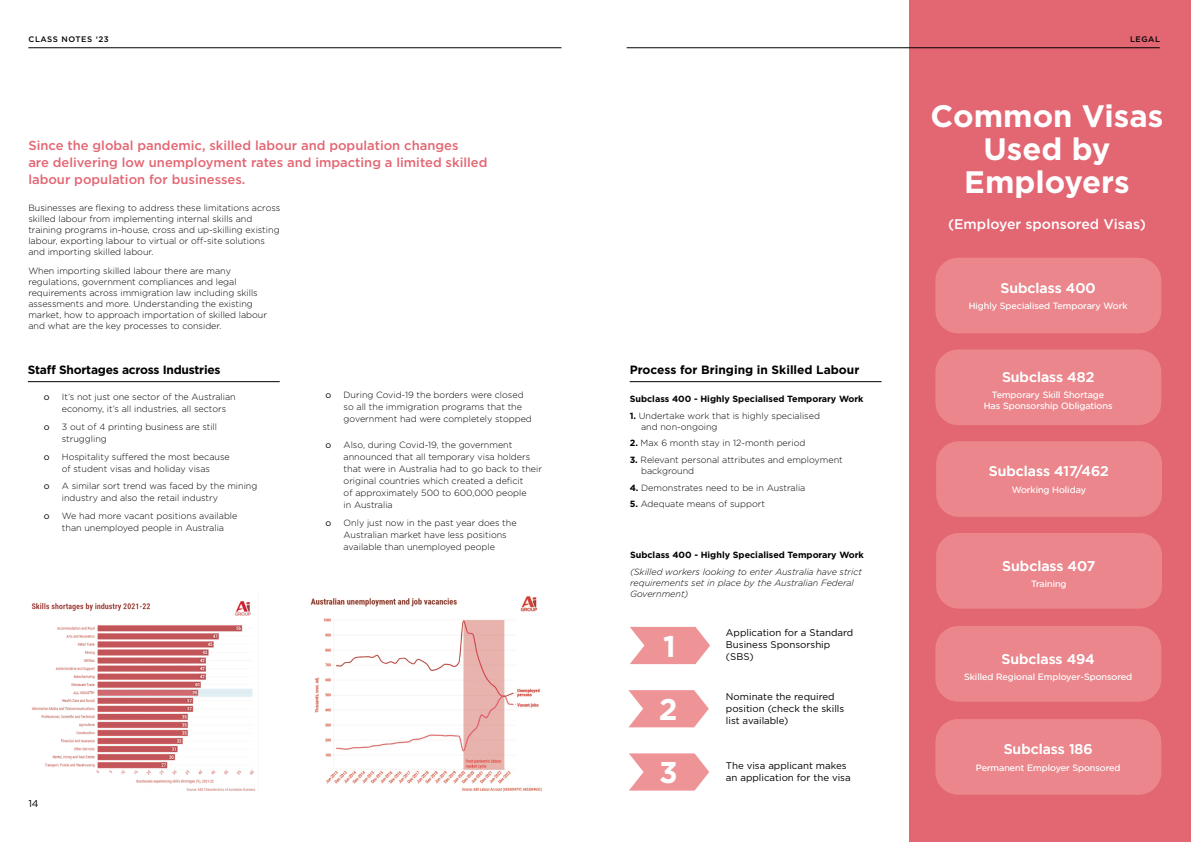
<style>
.page{position:relative;width:1191px;height:842px;background:#fff}
.page>*{position:absolute;margin:0;border:0;box-sizing:border-box;transform-origin:0 0}
.t1{font:700 31px/33px "Gotham";color:#fff;text-align:center}
.t2{font:700 30px/63.2px "Gotham";color:#fff;text-align:justify}
.t3{font:500 14px "Gotham";color:#fff}
.t4{font:500 13px/17px "Gotham";color:#e36673}
.t5{font:700 12px "Gotham";letter-spacing:-.015em;color:#000}
.t6{font:10px "Gotham";color:#000}
.t7{font:9.7px/11.9px "Gotham";color:#000}
.t8{font:300 9px/12px "Gotham";color:#000}
.t9{font:9px/10.8px "Gotham";color:#fff;text-align:center}
.t10{font:italic 300 9px/11px "Gotham";color:#000}
.t11{font:700 9px "Gotham";color:#000}
.t12{font:9px "Gotham";color:#000}
.t13{font:500 8px "Gotham";letter-spacing:.07em;color:#000}
.s1{font-weight:700}
</style>
<div class="page">
<div style="left:909px;top:0;width:282px;height:842px;background:#e36673"></div>
<img style="left:31px;top:601px;width:225px;height:190px">
<img style="left:310px;top:596px;width:232px;height:196px">
<hr style="left:28px;top:381px;width:252px;height:1px;background:#000">
<svg style="left:630px;top:627px;width:80px;height:37px"></svg>
<hr style="left:629px;top:381px;width:252px;height:1px;background:#000">
<div style="left:935px;top:626px;width:226px;height:76px;background:#eb878c;border-radius:23px"></div>
<div style="left:936px;top:533px;width:226px;height:76px;background:#eb878c;border-radius:23px"></div>
<div style="left:935px;top:349px;width:226px;height:76px;background:#eb878c;border-radius:23px"></div>
<div style="left:936px;top:441px;width:226px;height:76px;background:#eb878c;border-radius:23px"></div>
<div style="left:935px;top:258px;width:226px;height:75px;background:#eb878c;border-radius:23px"></div>
<div style="left:935px;top:719px;width:226px;height:76px;background:#eb878c;border-radius:23px"></div>
<svg style="left:628px;top:690px;width:81px;height:37px"></svg>
<svg style="left:629px;top:753px;width:80px;height:38px"></svg>
<hr style="left:28px;top:48px;width:533px;height:1px;background:#000">
<hr style="left:626px;top:48px;width:533px;height:1px;background:#000">
<p class="t13" style="left:29px;top:34px;width:82px">CLASS NOTES ‘23</p>
<p class="t13" style="left:1130px;top:34px;width:32px">LEGAL</p>
<h3 class="t4" style="left:28px;top:137px;width:460px">Since the global pandemic, skilled labour and population changes<br>are delivering low unemployment rates and impacting a limited skilled labour population for businesses.</h3>
<p class="t8" style="left:28px;top:202px;width:253px;line-height:11px">Businesses are flexing to address these limitations across skilled labour from implementing internal skills and training programs in-house, cross and up-skilling existing labour, exporting labour to virtual or off-site solutions and importing skilled labour.</p>
<p class="t8" style="left:28px;top:265px;width:240px;line-height:11px">When importing skilled labour there are many regulations, government compliances and legal requirements across immigration law including skills assessments and more. Understanding the existing market, how to approach importation of skilled labour and what are the key processes to consider.</p>
<h3 class="t5" style="left:28px;top:362px;width:194px">Staff Shortages across Industries</h3>
<p class="t12" style="left:44px;top:391px;width:7px">o</p>
<p class="t8" style="left:62px;top:391px;width:175px">It’s not just one sector of the Australian economy, it’s all industries, all sectors</p>
<p class="t12" style="left:44px;top:421px;width:7px">o</p>
<p class="t8" style="left:62px;top:420px;width:157px">3 out of 4 printing business are still struggling</p>
<p class="t12" style="left:44px;top:451px;width:7px">o</p>
<p class="t8" style="left:62px;top:450px;width:169px">Hospitality suffered the most because of student visas and holiday visas</p>
<p class="t12" style="left:44px;top:480px;width:7px">o</p>
<p class="t8" style="left:62px;top:480px;width:197px">A similar sort trend was faced by the mining industry and also the retail industry</p>
<p class="t12" style="left:44px;top:510px;width:7px">o</p>
<p class="t8" style="left:62px;top:509px;width:177px">We had more vacant positions available than unemployed people in Australia</p>
<p class="t12" style="left:325px;top:389px;width:7px">o</p>
<p class="t8" style="left:343px;top:388px;width:190px">During Covid-19 the borders were closed so all the immigration programs that the government had were completely stopped</p>
<p class="t12" style="left:325px;top:439px;width:7px">o</p>
<p class="t8" style="left:343px;top:439px;width:200px">Also, during Covid-19, the government announced that all temporary visa holders that were in Australia had to go back to their original countries which created a deficit<br>of approximately 500 to 600,000 people<br>in Australia</p>
<p class="t12" style="left:325px;top:517px;width:7px">o</p>
<p class="t8" style="left:343px;top:516px;width:174px">Only just now in the past year does the<br>Australian market have less positions available than unemployed people</p>
<p class="t6" style="left:28px;top:797px;width:12px">14</p>
<h3 class="t5" style="left:629px;top:362px;width:231px">Process for Bringing in Skilled Labour</h3>
<p class="t11" style="left:629px;top:393px;width:235px">Subclass 400 - Highly Specialised Temporary Work</p>
<p class="t8" style="left:641px;top:410px;width:180px;line-height:11px;text-indent:-11px"><span class="s1">1.</span> Undertake work that is highly specialised and non-ongoing</p>
<p class="t8" style="left:629px;top:437px;width:177px"><span class="s1">2.</span> Max 6 month stay in 12-month period</p>
<p class="t8" style="left:641px;top:454px;width:203px;line-height:11px;text-indent:-11px"><span class="s1">3.</span> Relevant personal attributes and employment background</p>
<p class="t8" style="left:629px;top:481px;width:177px"><span class="s1">4.</span> Demonstrates need to be in Australia</p>
<p class="t8" style="left:629px;top:498px;width:137px"><span class="s1">5.</span> Adequate means of support</p>
<p class="t11" style="left:630px;top:549px;width:235px">Subclass 400 - Highly Specialised Temporary Work</p>
<p class="t10" style="left:630px;top:566px;width:233px">(Skilled workers looking to enter Australia have strict requirements set in place by the Australian Federal<br>Government)</p>
<p class="t7" style="left:726px;top:626px;width:129px">Application for a Standard<br>Business Sponsorship (SBS)</p>
<p class="t7" style="left:726px;top:690px;width:120px">Nominate the required position (check the skills list available)</p>
<p class="t7" style="left:726px;top:759px;width:126px">The visa applicant makes an application for the visa</p>
<h2 class="t2" style="left:659px;top:614px;width:21px">1<br>2<br>3</h2>
<h1 class="t1" style="left:930px;top:99px;width:234px">Common Visas<br>Used by<br>Employers</h1>
<h3 class="t3" style="left:948px;top:215px;width:199px">(Employer sponsored Visas)</h3>
<h3 class="t3" style="left:1000px;top:279px;width:97px">Subclass 400</h3>
<p class="t9" style="left:968px;top:301px;width:160px">Highly Specialised Temporary Work</p>
<h3 class="t3" style="left:1002px;top:368px;width:94px">Subclass 482</h3>
<p class="t9" style="left:983px;top:389px;width:130px">Temporary Skill Shortage<br>Has Sponsorship Obligations</p>
<h3 class="t3" style="left:989px;top:462px;width:121px">Subclass 417/462</h3>
<p class="t9" style="left:1011px;top:484px;width:76px">Working Holiday</p>
<h3 class="t3" style="left:1002px;top:556px;width:95px">Subclass 407</h3>
<p class="t9" style="left:1031px;top:578px;width:37px">Training</p>
<h3 class="t3" style="left:1001px;top:649px;width:95px">Subclass 494</h3>
<p class="t9" style="left:964px;top:671px;width:170px">Skilled Regional Employer-Sponsored</p>
<h3 class="t3" style="left:1003px;top:740px;width:90px">Subclass 186</h3>
<p class="t9" style="left:975px;top:762px;width:146px">Permanent Employer Sponsored</p>
</div>
